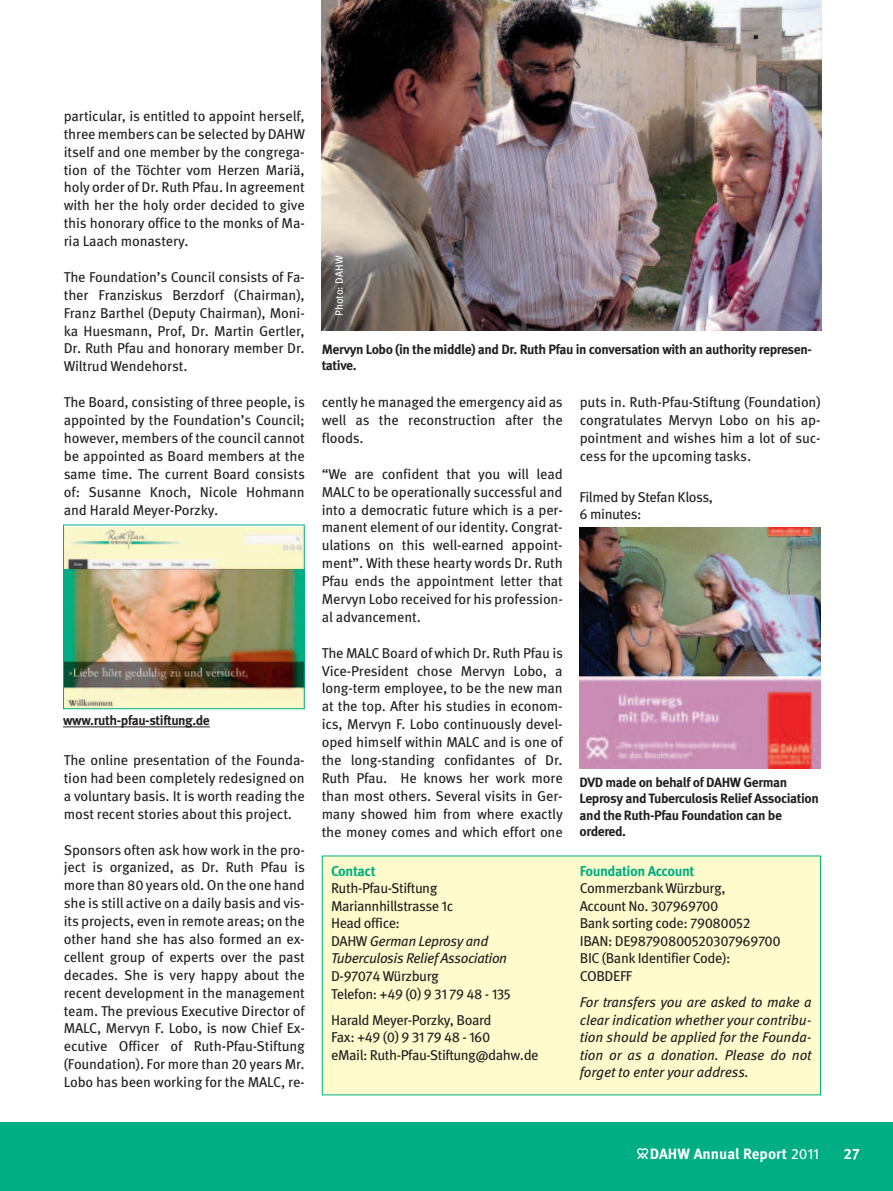
<style>
.page{position:relative;width:893px;height:1191px;background:#fff}
.page>*{position:absolute;margin:0;border:0;box-sizing:border-box;transform-origin:0 0}
.t1{font:700 15px "Meta OT";color:#fff}
.t2{font:14.25px/17.9px "Meta OT";letter-spacing:-.01em;color:#231f20;text-align:justify}
.t3{font:14.25px/17.5px "Meta OT";letter-spacing:-.03em;color:#231f20}
.t4{font:italic 14.25px/17.5px "Meta OT";letter-spacing:-.01em;color:#231f20;text-align:justify}
.t5{font:700 14.25px "Meta OT";letter-spacing:-.03em;color:#00ae83}
.t6{font:700 13.5px/16.5px "Meta OT";letter-spacing:-.03em;color:#231f20}
.t7{font:10.5px "Meta OT";color:#fff}
.s1{font-style:italic}
.s2{font-weight:400}
</style>
<div class="page">
<div style="left:0;top:1123px;width:893px;height:68px;background:#00ae83"></div>
<svg style="left:637px;top:1148px;width:11px;height:10px"></svg>
<img style="left:322px;top:0;width:499px;height:331px">
<div style="left:322px;top:856px;width:498px;height:239px;background:#fffbcc"></div>
<img style="left:65px;top:527px;width:238px;height:180px">
<div style="left:63px;top:524px;width:242px;height:185px;border:1px solid #00ae83"></div>
<hr style="left:63px;top:726px;width:147px;height:1px;background:#231f20">
<img style="left:580px;top:527px;width:241px;height:241px">
<p class="t2" style="left:64px;top:108px;width:243px">particular, is entitled to appoint herself, three members can be selected by DAHW itself and one member by the congrega&shy;tion of the Töchter vom Herzen Mariä, holy order of Dr. Ruth Pfau. In agreement with her the holy order decided to give this honorary office to the monks of Ma&shy;ria Laach monastery.</p>
<p class="t2" style="left:64px;top:269px;width:243px">The Foundation’s Council consists of Fa&shy;ther Franziskus Berzdorf (Chairman), Franz Barthel (Deputy Chairman), Moni&shy;ka Huesmann, Prof, Dr. Martin Gertler, Dr. Ruth Pfau and honorary member Dr.<br>Wiltrud Wendehorst.</p>
<p class="t2" style="left:64px;top:394px;width:243px">The Board, consisting of three people, is appointed by the Foundation’s Council; however, members of the council cannot be appointed as Board members at the same time. The current Board consists of: Susanne Knoch, Nicole Hohmann and Harald Meyer-Porzky.</p>
<p class="t2" style="left:322px;top:394px;width:243px">cently he managed the emergency aid as well as the reconstruction after the floods.</p>
<p class="t7" style="left:335px;top:316px;width:62px;rotate:-90deg">Photo: DAHW</p>
<p class="t6" style="left:322px;top:342px;width:492px">Mervyn Lobo (in the middle) and Dr. Ruth Pfau in conversation with an authority represen&shy;tative.</p>
<p class="t2" style="left:580px;top:394px;width:242px">puts in. Ruth-Pfau-Stiftung (Foundation) congratulates Mervyn Lobo on his ap&shy;pointment and wishes him a lot of suc&shy;cess for the upcoming tasks.</p>
<p class="t2" style="left:322px;top:466px;width:243px">“We are confident that you will lead MALC to be operationally successful and into a democratic future which is a per&shy;manent element of our identity. Congrat&shy;ulations on this well-earned appoint&shy;ment”. With these hearty words Dr. Ruth Pfau ends the appointment letter that Mervyn Lobo received for his profession&shy;al advancement.</p>
<p class="t2" style="left:322px;top:644px;width:243px">The MALC Board of which Dr. Ruth Pfau is Vice-President chose Mervyn Lobo, a long-term employee, to be the new man at the top. After his studies in econom&shy;ics, Mervyn F. Lobo continuously devel&shy;oped himself within MALC and is one of the long-standing confidantes of Dr.<br>Ruth Pfau. He knows her work more than most others. Several visits in Ger&shy;many showed him from where exactly the money comes and which effort one</p>
<p class="t3" style="left:580px;top:490px;width:135px;line-height:16.5px">Filmed by Stefan Kloss,<br>6 minutes:</p>
<p class="t6" style="left:63px;top:713px;width:148px">www.ruth-pfau-stiftung.de</p>
<p class="t2" style="left:64px;top:752px;width:243px">The online presentation of the Founda&shy;tion had been completely redesigned on a voluntary basis. It is worth reading the most recent stories about this project.</p>
<p class="t2" style="left:64px;top:841px;width:243px">Sponsors often ask how work in the pro&shy;ject is organized, as Dr. Ruth Pfau is more than 80 years old. On the one hand she is still active on a daily basis and vis&shy;its projects, even in remote areas; on the other hand she has also formed an ex&shy;cellent group of experts over the past decades. She is very happy about the recent development in the management team. The previous Executive Director of MALC, Mervyn F. Lobo, is now Chief Ex&shy;ecutive Officer of Ruth-Pfau-Stiftung (Foundation). For more than 20 years Mr.<br>Lobo has been working for the MALC, re-</p>
<p class="t6" style="left:580px;top:775px;width:241px">DVD made on behalf of DAHW German<br>Leprosy and Tuberculosis Relief Association and the Ruth-Pfau Foundation can be ordered.</p>
<p class="t5" style="left:580px;top:865px;width:116px">Foundation Account</p>
<p class="t3" style="left:580px;top:880px;width:202px">Commerzbank Würzburg,<br>Account No. 307969700<br>Bank sorting code: 79080052<br>IBAN: DE98790800520307969700<br>BIC (Bank Identifier Code):<br>COBDEFF</p>
<p class="t4" style="left:580px;top:994px;width:233px">For transfers you are asked to make a clear indication whether your contribu&shy;tion should be applied for the Founda&shy;tion or as a donation. Please do not forget to enter your address.</p>
<p class="t5" style="left:331px;top:865px;width:46px">Contact</p>
<p class="t3" style="left:331px;top:880px;width:178px">Ruth-Pfau-Stiftung<br>Mariannhillstrasse 1c<br>Head office:<br>DAHW <span class="s1">German Leprosy and<br>Tuberculosis Relief Association</span></p>
<p class="t3" style="left:331px;top:968px;width:181px">D-97074 Würzburg<br>Telefon: +49 (0) 9 31 79 48 - 135</p>
<p class="t3" style="left:331px;top:1011px;width:209px">Harald Meyer-Porzky, Board<br>Fax: +49 (0) 9 31 79 48 - 160<br>eMail: Ruth-Pfau-Stiftung@dahw.de</p>
<p class="t1" style="left:650px;top:1147px;width:171px">DAHW Annual Report <span class="s2">2011</span></p>
<p class="t1" style="left:844px;top:1147px;width:18px">27</p>
</div>
